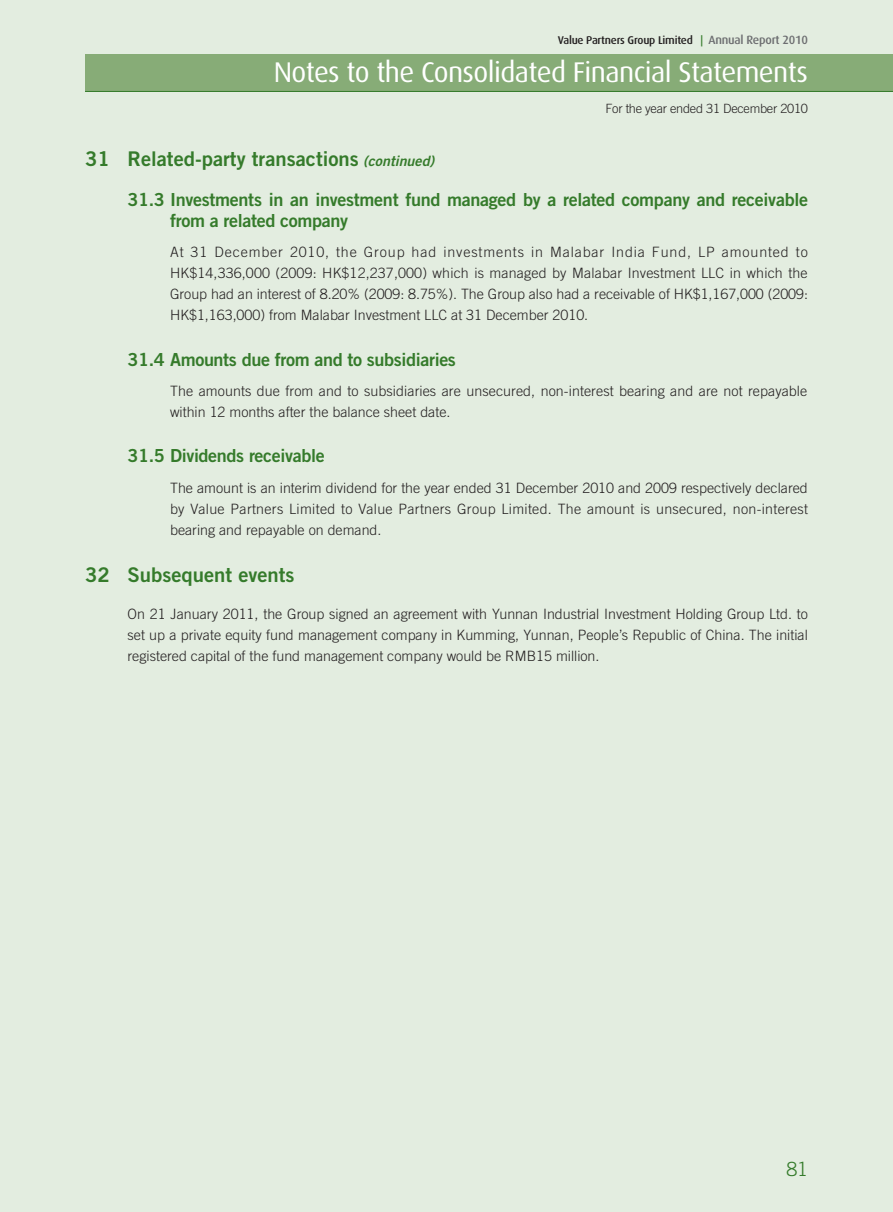
<style>
.page{position:relative;width:893px;height:1212px;background:#e3ede0}
.page>*{position:absolute;margin:0;border:0;box-sizing:border-box;transform-origin:0 0}
.t1{font:28.5px "Dax";letter-spacing:-.02em;color:#fff}
.t2{font:20.25px "Trade Gothic LT Std Bd 2";color:#357b2b}
.t3{font:300 19.5px "Trade Gothic LT Std";color:#357b2b}
.t4{font:18px/21px "Trade Gothic LT Std Bd 2";letter-spacing:-.02em;color:#357b2b}
.t5{font:300 14.25px/21px "Trade Gothic LT Std";color:#231f20;text-align:justify}
.t6{font:300 12.75px "Trade Gothic LT Std";letter-spacing:-.02em;color:#231f20}
.t7{font:500 11.25px "Dax";letter-spacing:-.02em;color:#231f20}
.s1{color:#357b2b}
.s2{font-size:12px;color:#6c6d70}
.s3{font-family:"Trade Gothic LT Std Bd 2 Obl";font-size:14.25px}
</style>
<div class="page">
<div style="left:85px;top:54px;width:808px;height:37px;background:#87ac77"></div>
<hr style="left:85px;top:91px;width:808px;height:1px;background:#357b2b">
<p class="t7" style="left:558px;top:34px;width:252px">Value Partners Group Limited <span class="s1">|</span> <span class="s2">Annual Report 2010</span></p>
<h1 class="t1" style="left:274px;top:57px;width:536px">Notes to the Consolidated Financial Statements</h1>
<p class="t6" style="left:605px;top:101px;width:204px">For the year ended 31 December 2010</p>
<h2 class="t2" style="left:85px;top:146px;width:351px">31 Related-party transactions <span class="s3">(continued)</span></h2>
<p class="t4" style="left:170px;top:189px;width:639px;text-indent:-43px">31.3 Investments in an investment fund managed by a related company and receivable from a related company</p>
<p class="t5" style="left:170px;top:242px;width:639px">At 31 December 2010, the Group had investments in Malabar India Fund, LP amounted to HK$14,336,000 (2009: HK$12,237,000) which is managed by Malabar Investment LLC in which the Group had an interest of 8.20% (2009: 8.75%). The Group also had a receivable of HK$1,167,000 (2009:<br>HK$1,163,000) from Malabar Investment LLC at 31 December 2010.</p>
<p class="t4" style="left:128px;top:348px;width:330px">31.4 Amounts due from and to subsidiaries</p>
<p class="t5" style="left:170px;top:380px;width:639px">The amounts due from and to subsidiaries are unsecured, non-interest bearing and are not repayable within 12 months after the balance sheet date.</p>
<p class="t4" style="left:128px;top:445px;width:199px">31.5 Dividends receivable</p>
<p class="t5" style="left:170px;top:477px;width:640px">The amount is an interim dividend for the year ended 31 December 2010 and 2009 respectively declared by Value Partners Limited to Value Partners Group Limited. The amount is unsecured, non-interest bearing and repayable on demand.</p>
<h2 class="t2" style="left:85px;top:562px;width:211px">32 Subsequent events</h2>
<p class="t5" style="left:128px;top:603px;width:682px">On 21 January 2011, the Group signed an agreement with Yunnan Industrial Investment Holding Group Ltd. to set up a private equity fund management company in Kumming, Yunnan, People’s Republic of China. The initial registered capital of the fund management company would be RMB15 million.</p>
<h3 class="t3" style="left:787px;top:1157px;width:23px">81</h3>
</div>
